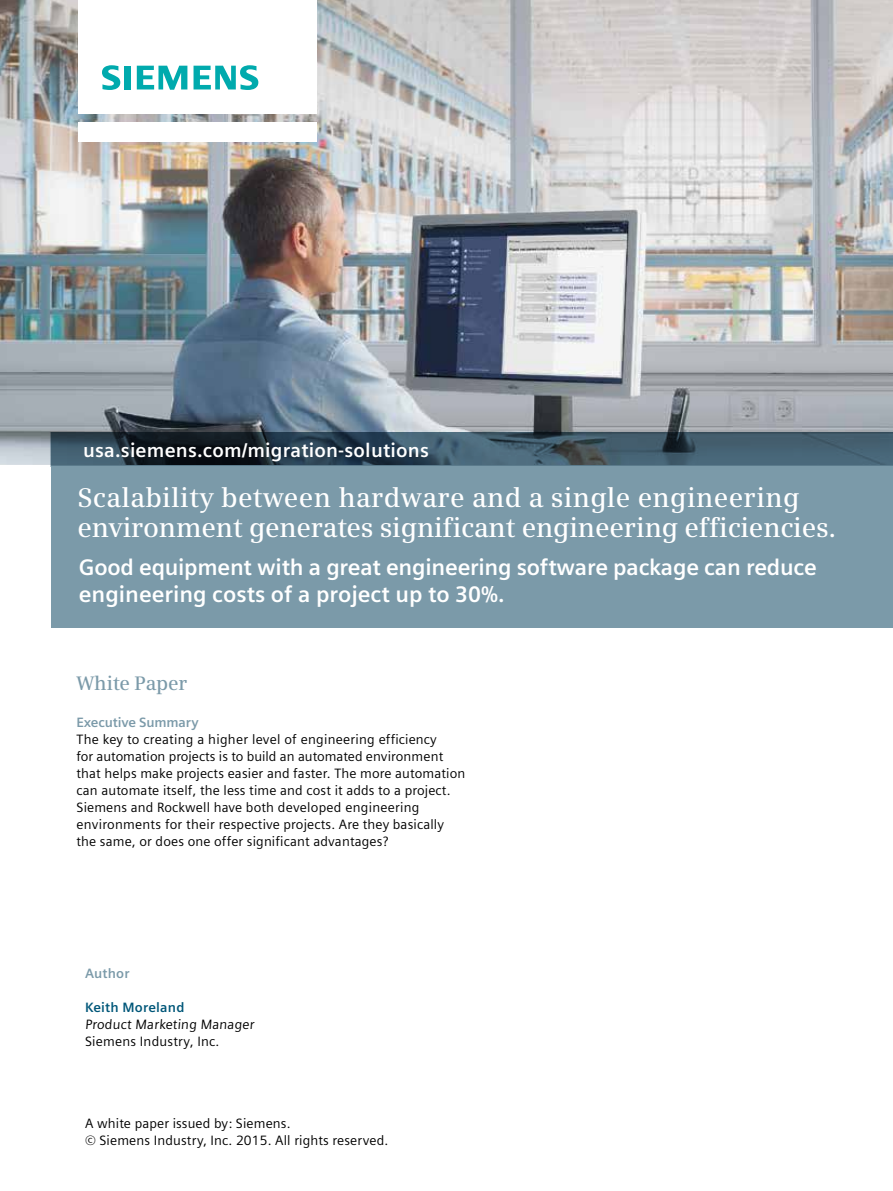
<style>
.page{position:relative;width:893px;height:1191px;background:#fff}
.page>*{position:absolute;margin:0;border:0;box-sizing:border-box;transform-origin:0 0}
.t1{font:600 27px/29.1px "Siemens Serif OT";letter-spacing:-.005em;color:#fff}
.t2{font:700 22.5px/27px "Siemens Sans OT";letter-spacing:-.01em;color:#fff}
.t3{font:700 19.5px "Siemens Sans OT";letter-spacing:.01em;color:#fff}
.t4{font:600 19.5px "Siemens Serif OT";letter-spacing:-.01em;color:#7b9aa9}
.t5{font:13.5px/17px "Siemens Sans OT";letter-spacing:.01em;color:#000}
.t6{font:700 13.5px "Siemens Sans OT";letter-spacing:-.01em;color:#7b9aa9}
.t7{font:700 13.5px "Siemens Sans OT";letter-spacing:.015em;color:#005779}
</style>
<div class="page">
<img style="left:0;top:0;width:893px;height:465px">
<div style="left:79px;top:123px;width:238px;height:19px;background:#fff"></div>
<div style="left:79px;top:0;width:238px;height:113px;background:#fff"></div>
<svg style="left:102px;top:65px;width:18px;height:25px"></svg>
<div style="left:124px;top:66px;width:7px;height:23px;background:#00aaad"></div>
<svg style="left:137px;top:66px;width:50px;height:24px"></svg>
<svg style="left:194px;top:65px;width:64px;height:25px"></svg>
<svg style="left:51px;top:433px;width:842px;height:34px;background:#374d5c"></svg>
<div style="left:51px;top:467px;width:842px;height:161px;background:#7b9aa9"></div>
<h3 class="t3" style="left:83px;top:439px;width:347px">usa.siemens.com/migration-solutions</h3>
<h1 class="t1" style="left:77px;top:483px;width:760px">Scalability between hardware and a single engineering environment generates significant engineering efficiencies.</h1>
<h2 class="t2" style="left:79px;top:554px;width:739px">Good equipment with a great engineering software package can reduce engineering costs of a project up to 30%.</h2>
<h3 class="t4" style="left:77px;top:672px;width:112px">White Paper</h3>
<p class="t6" style="left:77px;top:715px;width:124px">Executive Summary</p>
<p class="t5" style="left:77px;top:731px;width:390px">The key to creating a higher level of engineering efficiency<br>for automation projects is to build an automated environment that helps make projects easier and faster. The more automation can automate itself, the less time and cost it adds to a project.<br>Siemens and Rockwell have both developed engineering environments for their respective projects. Are they basically the same, or does one offer significant advantages?</p>
<p class="t6" style="left:85px;top:965px;width:46px">Author</p>
<p class="t7" style="left:85px;top:999px;width:101px">Keith Moreland</p>
<p class="t5" style="left:85px;top:1016px;width:172px">Product Marketing Manager<br>Siemens Industry, Inc.</p>
<p class="t5" style="left:85px;top:1115px;width:305px">A white paper issued by: Siemens.<br>© Siemens Industry, Inc. 2015. All rights reserved.</p>
</div>
